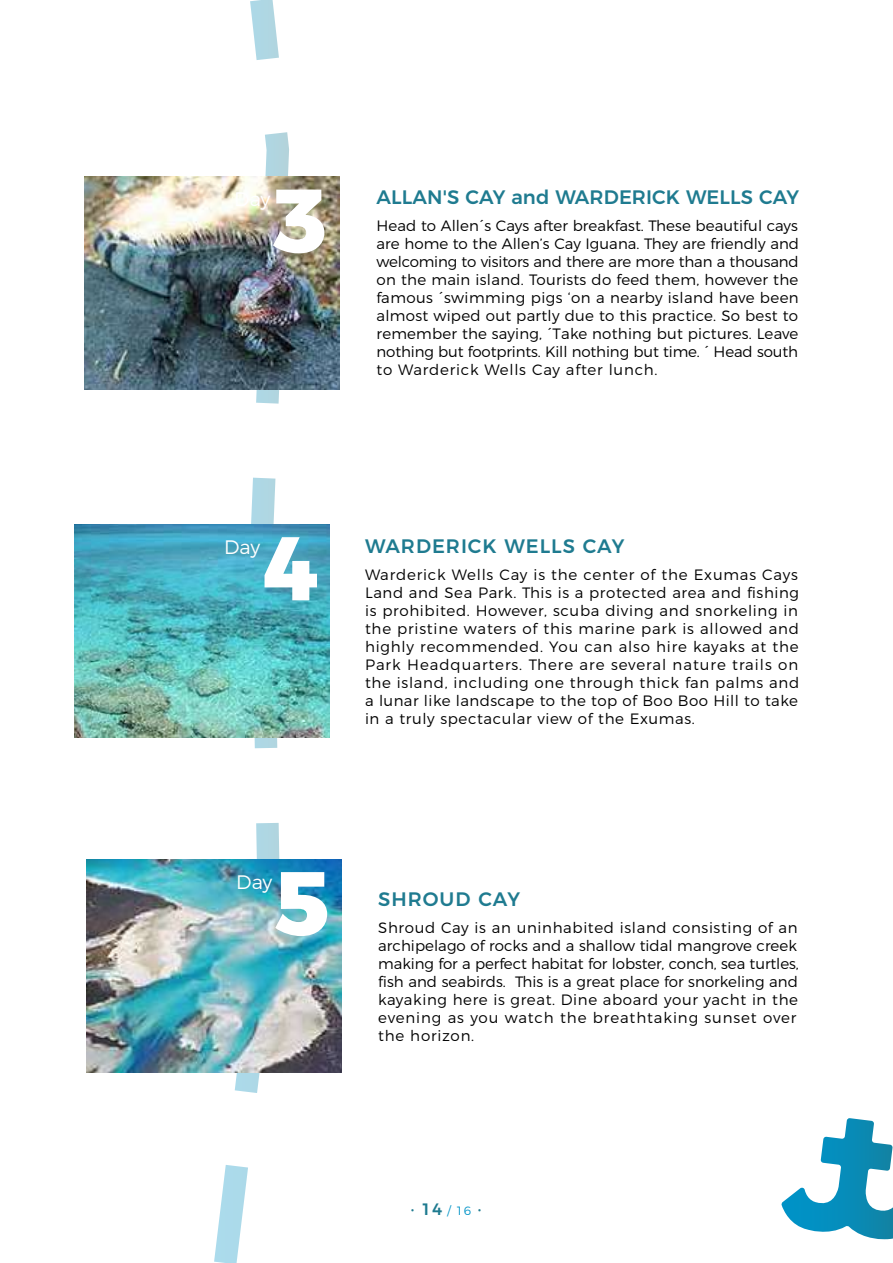
<style>
.page{position:relative;width:893px;height:1263px;background:#fff}
.page>*{position:absolute;margin:0;border:0;box-sizing:border-box;transform-origin:0 0}
.t1{font:800 90px "Montserrat";color:#fff}
.t2{font:500 19.5px "Montserrat";letter-spacing:.005em;color:#1f7b90}
.t3{font:500 19.5px "Montserrat";letter-spacing:.05em;color:#1f7b90}
.t4{font:300 19.5px "Montserrat";letter-spacing:-.005em;color:#fff}
.t5{font:500 16.5px "Montserrat";color:#1f7b90}
.t6{font:300 15px/18px "Montserrat";letter-spacing:.03em;color:#000;text-align:justify}
.t7{font:300 15px/18px "Montserrat";letter-spacing:.005em;color:#000}
.s1{font-weight:300;font-size:12px;color:#0093c7}
</style>
<div class="page">
<svg style="left:781px;top:1118px;width:112px;height:122px"></svg>
<svg style="left:214px;top:0;width:75px;height:1263px"></svg>
<img style="left:86px;top:860px;width:255px;height:212px">
<img style="left:74px;top:525px;width:255px;height:212px">
<img style="left:84px;top:177px;width:256px;height:213px">
<h2 class="t4" style="left:234px;top:184px;width:38px">Day</h2>
<h1 class="t1" style="left:272px;top:146px;width:57px">3</h1>
<h2 class="t2" style="left:377px;top:181px;width:424px">ALLAN'S CAY and WARDERICK WELLS CAY</h2>
<p class="t6" style="left:377px;top:216px;width:424px">Head to Allen´s Cays after breakfast. These beautiful cays are home to the Allen’s Cay Iguana. They are friendly and welcoming to visitors and there are more than a thousand on the main island. Tourists do feed them, however the famous ´swimming pigs ‘on a nearby island have been almost wiped out partly due to this practice. So best to remember the saying, ´Take nothing but pictures. Leave nothing but footprints. Kill nothing but time. ´ Head south to Warderick Wells Cay after lunch.</p>
<h2 class="t4" style="left:224px;top:532px;width:38px">Day</h2>
<h1 class="t1" style="left:262px;top:494px;width:57px">4</h1>
<h2 class="t3" style="left:365px;top:531px;width:261px">WARDERICK WELLS CAY</h2>
<p class="t6" style="left:365px;top:565px;width:436px">Warderick Wells Cay is the center of the Exumas Cays Land and Sea Park. This is a protected area and fishing is prohibited. However, scuba diving and snorkeling in the pristine waters of this marine park is allowed and highly recommended. You can also hire kayaks at the Park Headquarters. There are several nature trails on the island, including one through thick fan palms and a lunar like landscape to the top of Boo Boo Hill to take in a truly spectacular view of the Exumas.</p>
<h2 class="t4" style="left:236px;top:866px;width:38px">Day</h2>
<h1 class="t1" style="left:274px;top:829px;width:57px">5</h1>
<h2 class="t3" style="left:378px;top:884px;width:143px">SHROUD CAY</h2>
<p class="t7" style="left:378px;top:918px;width:422px">Shroud Cay is an uninhabited island consisting of an archipelago of rocks and a shallow tidal mangrove creek making for a perfect habitat for lobster, conch, sea turtles, fish and seabirds. This is a great place for snorkeling and kayaking here is great. Dine aboard your yacht in the evening as you watch the breathtaking sunset over the horizon.</p>
<p class="t5" style="left:411px;top:1196px;width:72px">· 14 <span class="s1">/ 16</span> ·</p>
</div>
